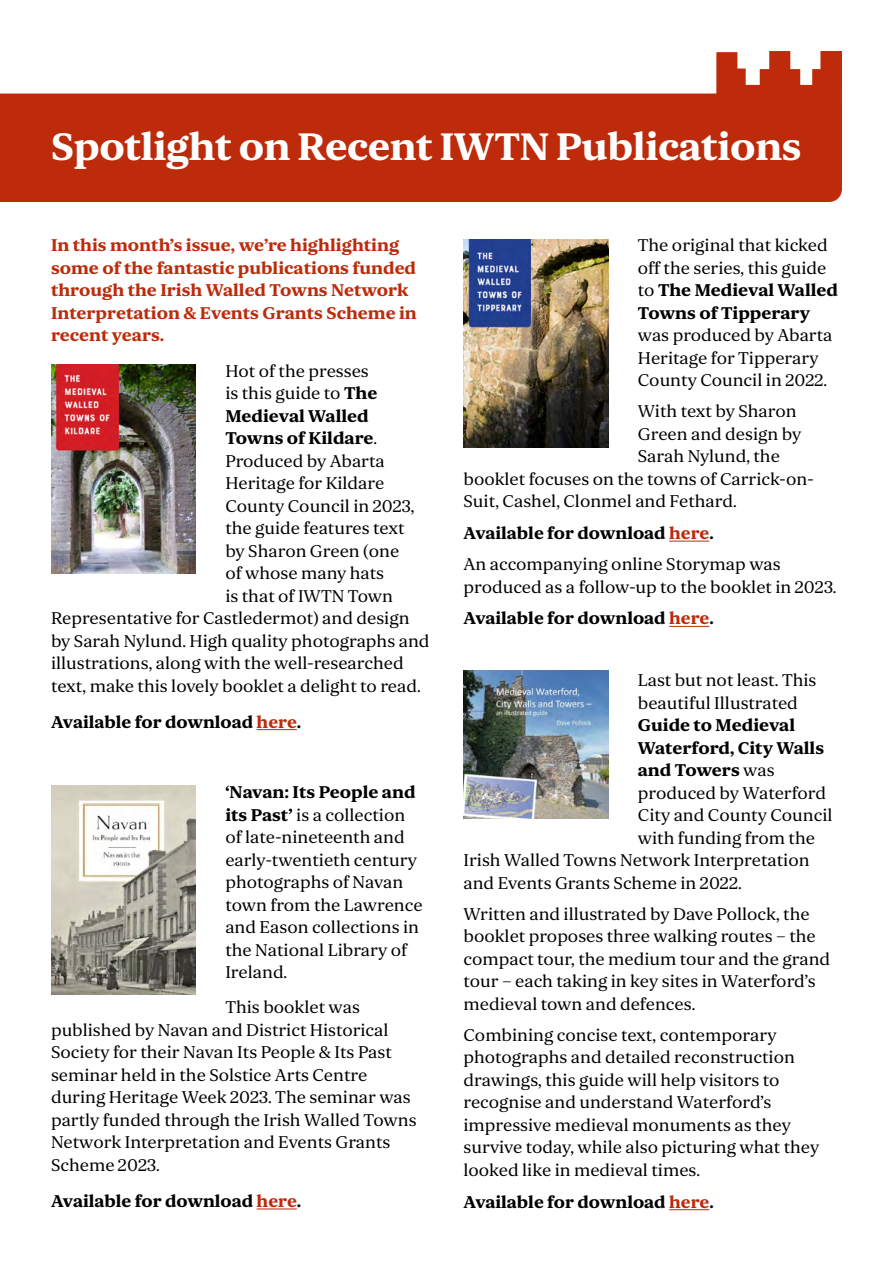
<style>
.page{position:relative;width:893px;height:1263px;background:#fff}
.page>*{position:absolute;margin:0;border:0;box-sizing:border-box;transform-origin:0 0}
.t1{font:700 40.5px "Orbikular";letter-spacing:-.01em;color:#fff}
.t2{font:18px/22.5px "Orbikular";color:#000}
.t3{font:700 18px/22.5px "Orbikular";color:#bd2b0b}
.t4{font:700 18px "Orbikular";color:#000}
.s1{font-weight:700}
.s2{font-weight:400}
.s3{color:#bd2b0b}
.s4{font-weight:700;color:#bd2b0b}
</style>
<div class="page">
<div style="left:0;top:94px;width:842px;height:108px;background:#bd2b0b"></div>
<svg style="left:716px;top:51px;width:126px;height:60px"></svg>
<hr style="left:257px;top:729px;width:40px;height:1px;background:#bd2b0b">
<hr style="left:257px;top:1208px;width:40px;height:1px;background:#bd2b0b">
<hr style="left:669px;top:541px;width:40px;height:1px;background:#bd2b0b">
<hr style="left:669px;top:626px;width:40px;height:1px;background:#bd2b0b">
<hr style="left:669px;top:1209px;width:40px;height:1px;background:#bd2b0b">
<img style="left:51px;top:365px;width:145px;height:208px">
<img style="left:51px;top:786px;width:145px;height:208px">
<img style="left:463px;top:239px;width:145px;height:209px">
<img style="left:463px;top:671px;width:145px;height:148px">
<h1 class="t1" style="left:51px;top:118px;width:752px">Spotlight on Recent IWTN Publications</h1>
<p class="t3" style="left:51px;top:233px;width:367px">In this month’s issue, we’re highlighting some of the fantastic publications funded through the Irish Walled Towns Network Interpretation &amp; Events Grants Scheme in recent years.</p>
<p class="t2" style="left:225px;top:359px;width:145px">Hot of the presses</p>
<p class="t2" style="left:225px;top:381px;width:153px">is this guide to <span class="s1">The</span></p>
<p class="t4" style="left:225px;top:403px;width:145px">Medieval Walled</p>
<p class="t4" style="left:225px;top:425px;width:153px">Towns of Kildare<span class="s2">.</span></p>
<p class="t2" style="left:225px;top:449px;width:161px">Produced by Abarta</p>
<p class="t2" style="left:225px;top:471px;width:160px">Heritage for Kildare</p>
<p class="t2" style="left:225px;top:494px;width:191px">County Council in 2023,</p>
<p class="t2" style="left:225px;top:516px;width:181px">the guide features text</p>
<p class="t2" style="left:225px;top:539px;width:175px">by Sharon Green (one</p>
<p class="t2" style="left:225px;top:561px;width:160px">of whose many hats</p>
<p class="t2" style="left:225px;top:584px;width:169px">is that of IWTN Town</p>
<p class="t2" style="left:51px;top:606px;width:360px">Representative for Castledermot) and design</p>
<p class="t2" style="left:51px;top:629px;width:380px">by Sarah Nylund. High quality photographs and</p>
<p class="t2" style="left:51px;top:651px;width:354px">illustrations, along with the well-researched</p>
<p class="t2" style="left:51px;top:674px;width:371px">text, make this lovely booklet a delight to read.</p>
<p class="t4" style="left:51px;top:709px;width:252px">Available for download <span class="s3">here</span>.</p>
<p class="t2" style="left:225px;top:780px;width:199px"><span class="s1">‘Navan: Its People and its Past’</span> is a collection of late-nineteenth and early-twentieth century photographs of Navan town from the Lawrence and Eason collections in the National Library of<br>Ireland.</p>
<p class="t2" style="left:51px;top:995px;width:367px;text-indent:174px">This booklet was published by Navan and District Historical Society for their Navan Its People &amp; Its Past seminar held in the Solstice Arts Centre during Heritage Week 2023. The seminar was partly funded through the Irish Walled Towns Network Interpretation and Events Grants Scheme 2023.</p>
<p class="t4" style="left:51px;top:1188px;width:252px">Available for download <span class="s3">here</span>.</p>
<p class="t2" style="left:638px;top:233px;width:202px">The original that kicked off the series, this guide to <span class="s1">The Medieval Walled<br>Towns of Tipperary</span></p>
<p class="t2" style="left:638px;top:323px;width:196px">was produced by Abarta<br>Heritage for Tipperary<br>County Council in 2022.</p>
<p class="t2" style="left:638px;top:399px;width:160px">With text by Sharon</p>
<p class="t2" style="left:638px;top:422px;width:165px">Green and design by</p>
<p class="t2" style="left:638px;top:444px;width:144px">Sarah Nylund, the</p>
<p class="t2" style="left:463px;top:467px;width:352px">booklet focuses on the towns of Carrick-on-</p>
<p class="t2" style="left:463px;top:489px;width:275px">Suit, Cashel, Clonmel and Fethard.</p>
<p class="t2" style="left:463px;top:517px;width:319px;line-height:31px"><span class="s1">Available for download</span> <span class="s4">here</span><span class="s1">.<br></span>An accompanying online Storymap was</p>
<p class="t2" style="left:463px;top:570px;width:375px;line-height:31.8px">produced as a follow-up to the booklet in 2023.<br><span class="s1">Available for download</span> <span class="s4">here</span><span class="s1">.</span></p>
<p class="t2" style="left:638px;top:668px;width:180px">Last but not least. This beautiful Illustrated</p>
<p class="t4" style="left:638px;top:712px;width:159px">Guide to Medieval</p>
<p class="t4" style="left:638px;top:735px;width:188px">Waterford, City Walls</p>
<p class="t4" style="left:638px;top:757px;width:138px">and Towers <span class="s2">was</span></p>
<p class="t2" style="left:638px;top:781px;width:190px">produced by Waterford</p>
<p class="t2" style="left:638px;top:803px;width:196px">City and County Council</p>
<p class="t2" style="left:638px;top:826px;width:179px">with funding from the</p>
<p class="t2" style="left:463px;top:848px;width:348px">Irish Walled Towns Network Interpretation</p>
<p class="t2" style="left:463px;top:871px;width:280px">and Events Grants Scheme in 2022.</p>
<p class="t2" style="left:463px;top:902px;width:368px">Written and illustrated by Dave Pollock, the booklet proposes three walking routes – the compact tour, the medium tour and the grand tour – each taking in key sites in Waterford’s medieval town and defences.</p>
<p class="t2" style="left:463px;top:1023px;width:357px">Combining concise text, contemporary photographs and detailed reconstruction drawings, this guide will help visitors to recognise and understand Waterford’s impressive medieval monuments as they survive today, while also picturing what they looked like in medieval times.</p>
<p class="t4" style="left:463px;top:1189px;width:252px">Available for download <span class="s3">here</span>.</p>
</div>
